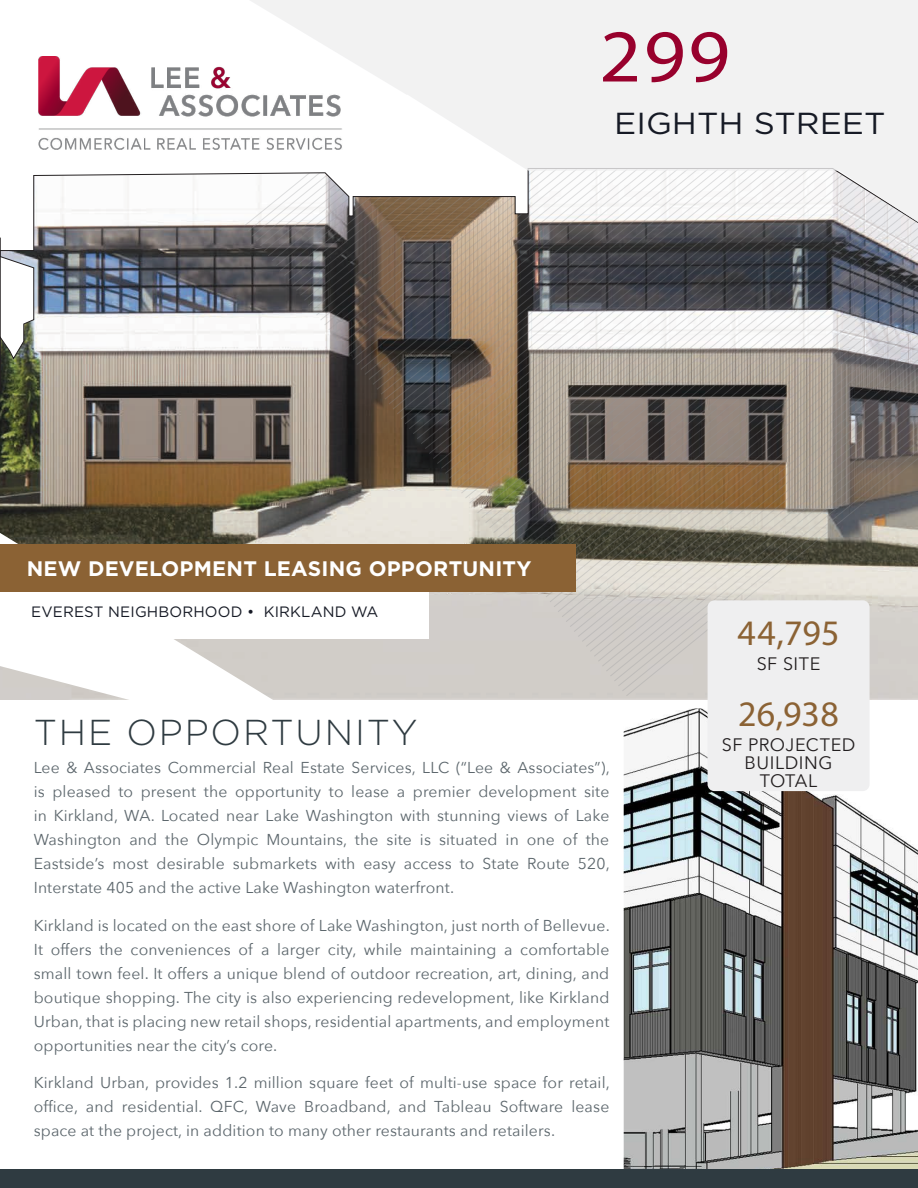
<style>
.page{position:relative;width:918px;height:1188px;background:#fff}
.page>*{position:absolute;margin:0;border:0;box-sizing:border-box;transform-origin:0 0}
.t1{font:75px "Myriad Pro";color:#98012d;scale:1.09 1}
.t2{font:300 36px "Gotham";letter-spacing:.05em;color:#2f3b41}
.t3{font:36px "Myriad Pro";color:#8b6234}
.t4{font:30.3px "Gotham";color:#161a25;scale:1.09 1}
.t5{font:700 21px "Gotham";letter-spacing:.01em;color:#fff}
.t6{font:18px/18px "Avenir Next";letter-spacing:.025em;color:#231f20;text-align:center}
.Northway_Square_East{font:15.75px/24px "Avenir Next";letter-spacing:.01em;color:#5c666c;text-align:justify}
.t7{font:15px "Gotham";letter-spacing:.01em;color:#161a25}
</style>
<div class="page">
<img style="left:0;top:359px;width:918px;height:340px">
<svg style="left:0;top:533px;width:284px;height:167px"></svg>
<div style="left:614px;top:661px;width:304px;height:20px;background:#d1cdca"></div>
<svg style="left:598px;top:622px;width:320px;height:39px;background:#cfcbc7"></svg>
<svg style="left:566px;top:543px;width:352px;height:79px;background:#b2afa5"></svg>
<svg style="left:437px;top:385px;width:64px;height:79px;background:#8c6f51"></svg>
<svg style="left:501px;top:359px;width:417px;height:184px;background:#807567"></svg>
<svg style="left:373px;top:359px;width:544px;height:26px;background:#928980"></svg>
<img style="left:0;top:56px;width:918px;height:303px">
<img style="left:624px;top:708px;width:294px;height:480px">
<div style="left:0;top:591px;width:429px;height:47px;background:#fff"></div>
<div style="left:0;top:544px;width:576px;height:48px;background:#8b6234"></div>
<svg style="left:206px;top:0;width:712px;height:238px;fill:#f2f2f2"></svg>
<hr style="left:0;top:238px;width:1px;height:153px;background:#231f20">
<img style="left:38px;top:57px;width:305px;height:92px">
<div style="left:708px;top:600px;width:162px;height:191px;background:#efeff0;border-radius:7px"></div>
<div style="left:0;top:1169px;width:918px;height:18px;background:#2f3b41"></div>
<p class="t1" style="left:599px;top:10px;width:121px">299</p>
<p class="t4" style="left:614px;top:107px;width:250px">EIGHTH STREET</p>
<p class="t5" style="left:27px;top:555px;width:506px">NEW DEVELOPMENT LEASING OPPORTUNITY</p>
<p class="t7" style="left:31px;top:603px;width:349px">EVEREST NEIGHBORHOOD • KIRKLAND WA</p>
<p class="t2" style="left:34px;top:710px;width:385px">THE OPPORTUNITY</p>
<p class="Northway_Square_East" style="left:34px;top:755px;width:578px">Lee &amp; Associates Commercial Real Estate Services, LLC (“Lee &amp; Associates”), is pleased to present the opportunity to lease a premier development site in Kirkland, WA. Located near Lake Washington with stunning views of Lake Washington and the Olympic Mountains, the site is situated in one of the Eastside’s most desirable submarkets with easy access to State Route 520, Interstate 405 and the active Lake Washington waterfront.</p>
<p class="Northway_Square_East" style="left:34px;top:913px;width:578px">Kirkland is located on the east shore of Lake Washington, just north of Bellevue.<br>It offers the conveniences of a larger city, while maintaining a comfortable small town feel. It offers a unique blend of outdoor recreation, art, dining, and boutique shopping. The city is also experiencing redevelopment, like Kirkland Urban, that is placing new retail shops, residential apartments, and employment opportunities near the city’s core.</p>
<p class="Northway_Square_East" style="left:34px;top:1070px;width:578px">Kirkland Urban, provides 1.2 million square feet of multi-use space for retail, office, and residential. QFC, Wave Broadband, and Tableau Software lease space at the project, in addition to many other restaurants and retailers.</p>
<p class="t3" style="left:737px;top:610px;width:104px">44,795</p>
<p class="t6" style="left:757px;top:653px;width:65px">SF SITE</p>
<p class="t3" style="left:738px;top:691px;width:102px">26,938</p>
<p class="t6" style="left:722px;top:734px;width:135px">SF PROJECTED<br>BUILDING<br>TOTAL</p>
</div>
